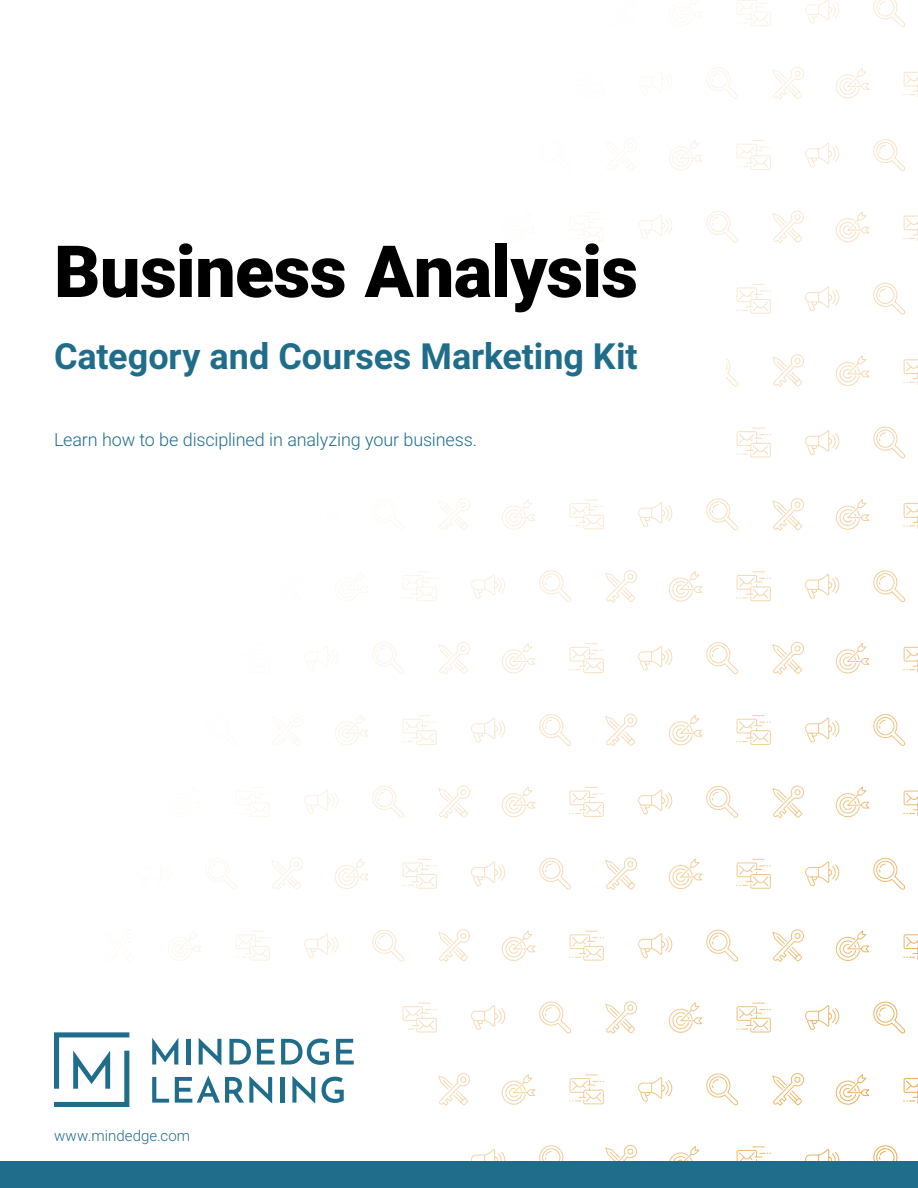
<style>
.page{position:relative;width:918px;height:1188px;background:#fff}
.page>*{position:absolute;margin:0;border:0;box-sizing:border-box;transform-origin:0 0}
.t1{font:900 72px "Roboto";letter-spacing:-.01em;color:#000}
.t2{font:700 36px "Roboto";color:#1f6d8b}
.t3{font:300 18px "Roboto";letter-spacing:-.01em;color:#1f6d8b}
.t4{font:300 15px "Roboto";letter-spacing:.005em;color:#1f6d8b}
</style>
<div class="page">
<svg style="left:673px;top:0;width:232px;height:27px"></svg>
<svg style="left:639px;top:67px;width:165px;height:32px"></svg>
<svg style="left:836px;top:68px;width:82px;height:31px"></svg>
<svg style="left:606px;top:139px;width:31px;height:32px"></svg>
<svg style="left:669px;top:139px;width:236px;height:32px"></svg>
<svg style="left:570px;top:210px;width:234px;height:33px"></svg>
<svg style="left:836px;top:211px;width:82px;height:32px"></svg>
<svg style="left:736px;top:282px;width:170px;height:33px"></svg>
<svg style="left:726px;top:354px;width:78px;height:33px"></svg>
<svg style="left:836px;top:355px;width:82px;height:31px"></svg>
<svg style="left:736px;top:426px;width:170px;height:33px"></svg>
<svg style="left:387px;top:498px;width:83px;height:32px"></svg>
<svg style="left:502px;top:498px;width:302px;height:33px"></svg>
<svg style="left:836px;top:499px;width:82px;height:31px"></svg>
<svg style="left:339px;top:570px;width:298px;height:33px"></svg>
<svg style="left:669px;top:570px;width:237px;height:33px"></svg>
<svg style="left:304px;top:642px;width:166px;height:32px"></svg>
<svg style="left:502px;top:642px;width:302px;height:33px"></svg>
<svg style="left:836px;top:643px;width:82px;height:31px"></svg>
<svg style="left:272px;top:714px;width:31px;height:32px"></svg>
<svg style="left:335px;top:713px;width:302px;height:33px"></svg>
<svg style="left:669px;top:714px;width:237px;height:32px"></svg>
<svg style="left:236px;top:785px;width:234px;height:33px"></svg>
<svg style="left:502px;top:785px;width:302px;height:33px"></svg>
<svg style="left:836px;top:786px;width:82px;height:32px"></svg>
<svg style="left:205px;top:857px;width:98px;height:33px"></svg>
<svg style="left:335px;top:857px;width:302px;height:33px"></svg>
<svg style="left:669px;top:857px;width:237px;height:33px"></svg>
<svg style="left:168px;top:929px;width:302px;height:33px"></svg>
<svg style="left:502px;top:929px;width:302px;height:33px"></svg>
<svg style="left:836px;top:930px;width:82px;height:31px"></svg>
<svg style="left:471px;top:1145px;width:166px;height:16px"></svg>
<svg style="left:669px;top:1145px;width:229px;height:16px"></svg>
<div style="left:0;top:1161px;width:918px;height:27px;background:#1f6d8b"></div>
<svg style="left:54px;top:1001px;width:864px;height:106px"></svg>
<h1 class="t1" style="left:54px;top:243px;width:586px">Business Analysis</h1>
<h2 class="t2" style="left:54px;top:342px;width:585px">Category and Courses Marketing Kit</h2>
<p class="t3" style="left:54px;top:432px;width:425px">Learn how to be disciplined in analyzing your business.</p>
<p class="t4" style="left:54px;top:1130px;width:138px">www.mindedge.com</p>
</div>
